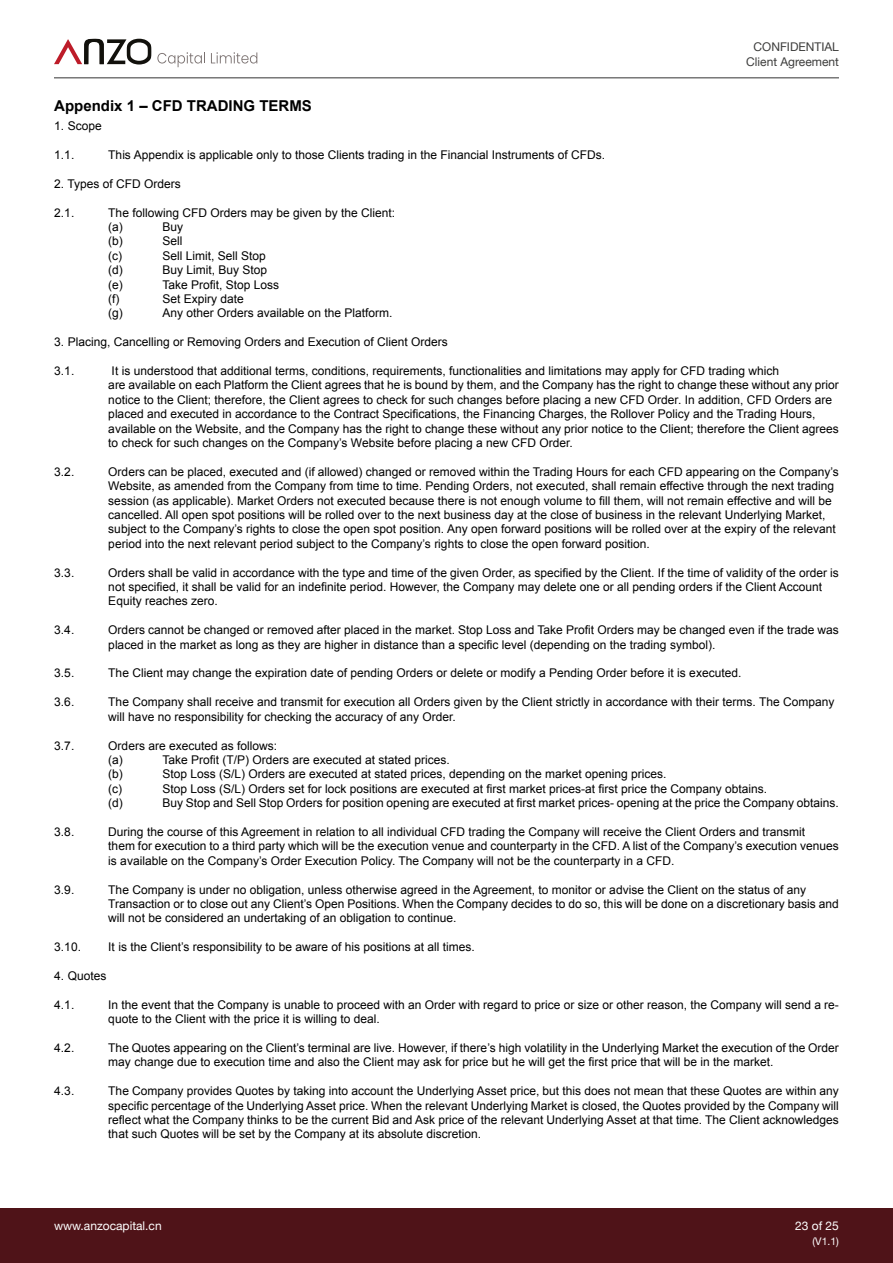
<style>
.page{position:relative;width:893px;height:1263px;background:#fff}
.page>*{position:absolute;margin:0;border:0;box-sizing:border-box;transform-origin:0 0}
.t1{font:700 15px "Arial";color:#000}
.t2{font:12px/14.4px "Arial";color:#000}
.t3{font:12px/14.4px "Helvetica Neue";color:#3c3c3b;text-align:right}
.t4{font:12px "Helvetica Neue";color:#fff}
.t5{font:10.5px "Helvetica Neue";color:#fff}
</style>
<div class="page">
<hr style="left:54px;top:77px;width:785px;height:2px;background:#777">
<div style="left:0;top:1209px;width:893px;height:54px;background:#4f1318"></div>
<svg style="left:157px;top:52px;width:48px;height:15px"></svg>
<svg style="left:211px;top:52px;width:46px;height:12px"></svg>
<svg style="left:54px;top:38px;width:97px;height:27px"></svg>
<p class="t1" style="left:54px;top:96px;width:259px">Appendix 1 – CFD TRADING TERMS</p>
<p class="t2" style="left:54px;top:119px;width:49px">1. Scope</p>
<p class="t2" style="left:54px;top:148px;width:22px">1.1.</p>
<p class="t2" style="left:108px;top:148px;width:498px">This Appendix is applicable only to those Clients trading in the Financial Instruments of CFDs.</p>
<p class="t2" style="left:54px;top:177px;width:128px">2. Types of CFD Orders</p>
<p class="t2" style="left:54px;top:205px;width:22px">2.1.</p>
<p class="t2" style="left:108px;top:205px;width:288px">The following CFD Orders may be given by the Client: (a)</p>
<p class="t2" style="left:162px;top:220px;width:22px">Buy</p>
<p class="t3" style="left:746px;top:41px;width:94px">CONFIDENTIAL<br>Client Agreement</p>
<p class="t2" style="left:108px;top:234px;width:16px">(b)</p>
<p class="t2" style="left:162px;top:234px;width:22px">Sell</p>
<p class="t2" style="left:108px;top:249px;width:15px">(c)</p>
<p class="t2" style="left:162px;top:249px;width:105px">Sell Limit, Sell Stop</p>
<p class="t2" style="left:108px;top:263px;width:16px">(d)</p>
<p class="t2" style="left:162px;top:263px;width:106px">Buy Limit, Buy Stop</p>
<p class="t2" style="left:108px;top:277px;width:16px">(e)</p>
<p class="t2" style="left:162px;top:277px;width:118px">Take Profit, Stop Loss</p>
<p class="t2" style="left:108px;top:292px;width:13px">(f)</p>
<p class="t2" style="left:162px;top:292px;width:83px">Set Expiry date</p>
<p class="t2" style="left:108px;top:306px;width:16px">(g)</p>
<p class="t2" style="left:162px;top:306px;width:232px">Any other Orders available on the Platform.</p>
<p class="t2" style="left:54px;top:335px;width:395px">3. Placing, Cancelling or Removing Orders and Execution of Client Orders</p>
<p class="t2" style="left:54px;top:364px;width:22px">3.1.</p>
<p class="t2" style="left:108px;top:364px;width:732px">It is understood that additional terms, conditions, requirements, functionalities and limitations may apply for CFD trading which<br>are available on each Platform the Client agrees that he is bound by them, and the Company has the right to change these without any prior notice to the Client; therefore, the Client agrees to check for such changes before placing a new CFD Order. In addition, CFD Orders are placed and executed in accordance to the Contract Specifications, the Financing Charges, the Rollover Policy and the Trading Hours, available on the Website, and the Company has the right to change these without any prior notice to the Client; therefore the Client agrees to check for such changes on the Company’s Website before placing a new CFD Order.</p>
<p class="t2" style="left:54px;top:465px;width:22px">3.2.</p>
<p class="t2" style="left:108px;top:465px;width:732px">Orders can be placed, executed and (if allowed) changed or removed within the Trading Hours for each CFD appearing on the Company’s Website, as amended from the Company from time to time. Pending Orders, not executed, shall remain effective through the next trading session (as applicable). Market Orders not executed because there is not enough volume to fill them, will not remain effective and will be cancelled. All open spot positions will be rolled over to the next business day at the close of business in the relevant Underlying Market, subject to the Company’s rights to close the open spot position. Any open forward positions will be rolled over at the expiry of the relevant period into the next relevant period subject to the Company’s rights to close the open forward position.</p>
<p class="t2" style="left:54px;top:565px;width:22px">3.3.</p>
<p class="t2" style="left:108px;top:565px;width:732px">Orders shall be valid in accordance with the type and time of the given Order, as specified by the Client. If the time of validity of the order is not specified, it shall be valid for an indefinite period. However, the Company may delete one or all pending orders if the Client Account<br>Equity reaches zero.</p>
<p class="t2" style="left:54px;top:623px;width:22px">3.4.</p>
<p class="t2" style="left:108px;top:623px;width:732px">Orders cannot be changed or removed after placed in the market. Stop Loss and Take Profit Orders may be changed even if the trade was placed in the market as long as they are higher in distance than a specific level (depending on the trading symbol).</p>
<p class="t2" style="left:54px;top:666px;width:22px">3.5.</p>
<p class="t2" style="left:108px;top:666px;width:634px">The Client may change the expiration date of pending Orders or delete or modify a Pending Order before it is executed.</p>
<p class="t2" style="left:54px;top:695px;width:22px">3.6.</p>
<p class="t2" style="left:108px;top:695px;width:728px">The Company shall receive and transmit for execution all Orders given by the Client strictly in accordance with their terms. The Company will have no responsibility for checking the accuracy of any Order.</p>
<p class="t2" style="left:54px;top:738px;width:22px">3.7.</p>
<p class="t2" style="left:108px;top:738px;width:170px">Orders are executed as follows: (a)</p>
<p class="t2" style="left:162px;top:753px;width:289px">Take Profit (T/P) Orders are executed at stated prices.</p>
<p class="t2" style="left:108px;top:767px;width:16px">(b)</p>
<p class="t2" style="left:162px;top:767px;width:506px">Stop Loss (S/L) Orders are executed at stated prices, depending on the market opening prices.</p>
<p class="t2" style="left:108px;top:781px;width:15px">(c)</p>
<p class="t2" style="left:162px;top:781px;width:606px">Stop Loss (S/L) Orders set for lock positions are executed at first market prices-at first price the Company obtains.</p>
<p class="t2" style="left:108px;top:796px;width:16px">(d)</p>
<p class="t2" style="left:162px;top:796px;width:678px">Buy Stop and Sell Stop Orders for position opening are executed at first market prices- opening at the price the Company obtains.</p>
<p class="t2" style="left:54px;top:825px;width:22px">3.8.</p>
<p class="t2" style="left:108px;top:825px;width:732px">During the course of this Agreement in relation to all individual CFD trading the Company will receive the Client Orders and transmit<br>them for execution to a third party which will be the execution venue and counterparty in the CFD. A list of the Company’s execution venues is available on the Company’s Order Execution Policy. The Company will not be the counterparty in a CFD.</p>
<p class="t2" style="left:54px;top:882px;width:22px">3.9.</p>
<p class="t2" style="left:108px;top:882px;width:732px">The Company is under no obligation, unless otherwise agreed in the Agreement, to monitor or advise the Client on the status of any<br>Transaction or to close out any Client’s Open Positions. When the Company decides to do so, this will be done on a discretionary basis and will not be considered an undertaking of an obligation to continue.</p>
<p class="t2" style="left:54px;top:940px;width:28px">3.10.</p>
<p class="t2" style="left:108px;top:940px;width:368px">It is the Client’s responsibility to be aware of his positions at all times.</p>
<p class="t2" style="left:54px;top:969px;width:54px">4. Quotes</p>
<p class="t2" style="left:54px;top:997px;width:22px">4.1.</p>
<p class="t2" style="left:108px;top:997px;width:732px">In the event that the Company is unable to proceed with an Order with regard to price or size or other reason, the Company will send a re&shy;quote to the Client with the price it is willing to deal.</p>
<p class="t2" style="left:54px;top:1041px;width:22px">4.2.</p>
<p class="t2" style="left:108px;top:1041px;width:732px">The Quotes appearing on the Client’s terminal are live. However, if there’s high volatility in the Underlying Market the execution of the Order may change due to execution time and also the Client may ask for price but he will get the first price that will be in the market.</p>
<p class="t2" style="left:54px;top:1084px;width:22px">4.3.</p>
<p class="t2" style="left:108px;top:1084px;width:732px;text-align:justify">The Company provides Quotes by taking into account the Underlying Asset price, but this does not mean that these Quotes are within any specific percentage of the Underlying Asset price. When the relevant Underlying Market is closed, the Quotes provided by the Company will reflect what the Company thinks to be the current Bid and Ask price of the relevant Underlying Asset at that time. The Client acknowledges that such Quotes will be set by the Company at its absolute discretion.</p>
<p class="t4" style="left:54px;top:1217px;width:109px">www.anzocapital.cn</p>
<p class="t4" style="left:795px;top:1217px;width:45px">23 of 25</p>
<p class="t5" style="left:812px;top:1234px;width:28px">(V1.1)</p>
</div>
